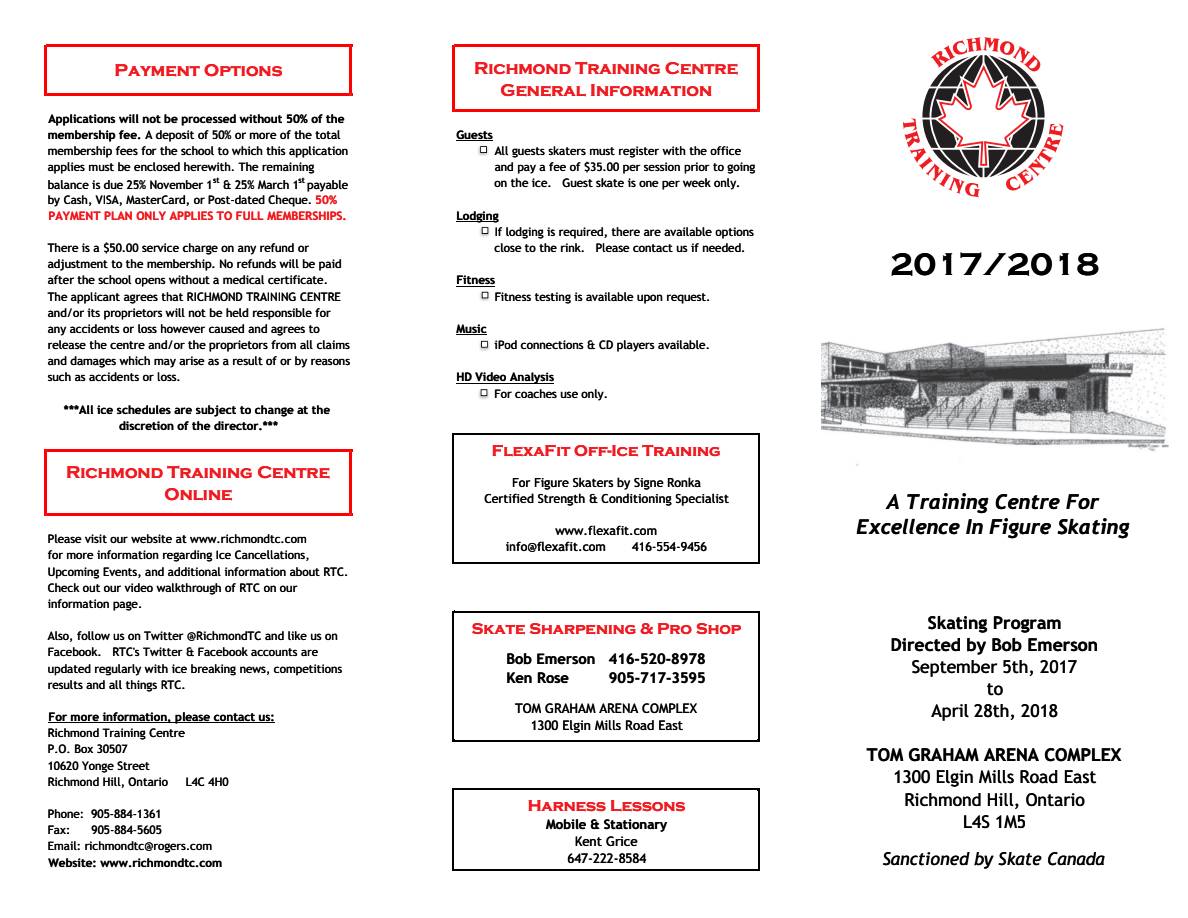
<style>
.page{position:relative;width:1188px;height:918px;background:#fff}
.page>*{position:absolute;margin:0;border:0;box-sizing:border-box;transform-origin:0 0}
.t1{font:32.4px "Copperplate Gothic Bold+T42+OKDSGU";color:#000}
.t2{font:20.55px "Trebuchet Bold Italic+T42+FUHAMN";color:#000}
.t3{font:17.7px/22px "Copperplate Gothic Bold+T42+YOBTQM";color:#ee1d23;text-align:center}
.t4{font:17.7px/22px "Trebuchet MS+T42+XOJAYI";color:#000;text-align:center}
.t5{font:17.7px "Trebuchet MS Bold+T42+GUHOVJ";color:#000}
.t6{font:17.7px "Trebuchet MS Italic+T42+GHGCHZ";color:#000}
.t7{font:16.2px "Copperplate Gothic Bold+T42+YOBTQM";color:#ee1d23}
.t8{font:14.7px/18.3px "Trebuchet MS Bold+T42+BOFZCH";color:#000}
.t9{font:13.2px/17px "Trebuchet MS+T42+SYDIXC";color:#000;text-align:center}
.t10{font:13.2px "Trebuchet MS Bold+T42+BOFZCH";color:#000}
.t11{font:12.45px/16.2px "Trebuchet MS+T42+SYDIXC";color:#000;text-align:center}
.t12{font:11.7px/16.2px "Trebuchet MS+T42+SYDIXC";color:#000}
.t13{font:11.7px/16.2px "Trebuchet MS Bold+T42+BOFZCH";color:#000;text-align:center}
.t14{font:11.7px "Trebuchet MS Bold+T42+BOFZCH";color:#ee1d23}
.t15{font:8.1px "Trebuchet MS+T42+SYDIXC";color:#000}
.s1{font-family:"Trebuchet MS Bold+T42+BOFZCH"}
.s2{font-family:"Trebuchet MS Bold+T42+BOFZCH";color:#ee1d23}
</style>
<div class="page">
<hr style="left:456px;top:140px;width:36px;height:1px;background:#000">
<hr style="left:456px;top:221px;width:42px;height:1px;background:#000">
<hr style="left:456px;top:286px;width:39px;height:1px;background:#000">
<hr style="left:456px;top:334px;width:31px;height:1px;background:#000">
<hr style="left:456px;top:383px;width:98px;height:1px;background:#000">
<hr style="left:49px;top:723px;width:226px;height:1px;background:#000">
<hr style="left:47px;top:45px;width:305px;height:2px;background:#f00">
<hr style="left:453px;top:45px;width:2px;height:67px;background:#f00">
<hr style="left:758px;top:47px;width:2px;height:65px;background:#f00">
<hr style="left:45px;top:45px;width:2px;height:51px;background:#f00">
<hr style="left:350px;top:47px;width:2px;height:49px;background:#f00">
<hr style="left:453px;top:433px;width:1px;height:131px;background:#000">
<hr style="left:758px;top:434px;width:1px;height:130px;background:#000">
<hr style="left:453px;top:611px;width:1px;height:131px;background:#000">
<hr style="left:758px;top:612px;width:1px;height:130px;background:#000">
<hr style="left:45px;top:449px;width:2px;height:67px;background:#f00">
<hr style="left:453px;top:789px;width:1px;height:82px;background:#000">
<hr style="left:350px;top:451px;width:2px;height:65px;background:#f00">
<hr style="left:758px;top:790px;width:1px;height:81px;background:#000">
<hr style="left:455px;top:45px;width:305px;height:2px;background:#f00">
<hr style="left:47px;top:93px;width:305px;height:3px;background:#f00">
<hr style="left:455px;top:110px;width:305px;height:2px;background:#f00">
<hr style="left:454px;top:433px;width:305px;height:1px;background:#000">
<hr style="left:47px;top:449px;width:305px;height:2px;background:#f00">
<hr style="left:47px;top:514px;width:305px;height:2px;background:#f00">
<hr style="left:454px;top:562px;width:305px;height:2px;background:#000">
<hr style="left:454px;top:611px;width:305px;height:1px;background:#000">
<hr style="left:454px;top:740px;width:305px;height:2px;background:#000">
<hr style="left:454px;top:789px;width:305px;height:1px;background:#000">
<hr style="left:454px;top:870px;width:305px;height:1px;background:#000">
<img style="left:478px;top:145px;width:11px;height:11px">
<img style="left:480px;top:226px;width:10px;height:11px">
<img style="left:480px;top:291px;width:10px;height:10px">
<img style="left:480px;top:340px;width:9px;height:11px">
<img style="left:479px;top:341px;width:11px;height:8px">
<img style="left:478px;top:389px;width:11px;height:10px">
<img style="left:821px;top:328px;width:348px;height:138px">
<svg style="left:903px;top:37px;width:161px;height:160px"></svg>
<h3 class="t3" style="left:115px;top:60px;width:169px">Payment Options</h3>
<p class="t13" style="left:49px;top:110px;width:297px">Applications will not be processed without 50% of the</p>
<p class="t12" style="left:48px;top:127px;width:302px"><span class="s1">membership fee.</span> A deposit of 50% or more of the total membership fees for the school to which this application applies must be enclosed herewith. The remaining</p>
<h3 class="t3" style="left:474px;top:57px;width:265px">Richmond Training Centre<br>General Information</h3>
<p class="t13" style="left:456px;top:127px;width:38px">Guests</p>
<p class="t12" style="left:495px;top:143px;width:262px">All guests skaters must register with the office and pay a fee of $35.00 per session prior to going</p>
<p class="t15" style="left:213px;top:175px;width:8px">st</p>
<p class="t12" style="left:223px;top:177px;width:77px">&amp; 25% March 1</p>
<p class="t15" style="left:298px;top:175px;width:8px">st</p>
<p class="t12" style="left:307px;top:177px;width:43px">payable</p>
<p class="t12" style="left:495px;top:175px;width:59px">on the ice.</p>
<p class="t13" style="left:456px;top:208px;width:44px">Lodging</p>
<p class="t12" style="left:495px;top:224px;width:261px">If lodging is required, there are available options close to the rink. Please contact us if needed.</p>
<p class="t13" style="left:456px;top:272px;width:40px">Fitness</p>
<p class="t12" style="left:495px;top:289px;width:217px">Fitness testing is available upon request.</p>
<p class="t13" style="left:456px;top:321px;width:32px">Music</p>
<p class="t12" style="left:495px;top:337px;width:217px">iPod connections &amp; CD players available.</p>
<p class="t12" style="left:562px;top:175px;width:180px">Guest skate is one per week only.</p>
<p class="t12" style="left:48px;top:178px;width:291px;line-height:14.7px">balance is due 25% November 1<br>by Cash, VISA, MasterCard, or Post-dated Cheque. <span class="s2">50%</span></p>
<p class="t14" style="left:49px;top:208px;width:300px">PAYMENT PLAN ONLY APPLIES TO FULL MEMBERSHIPS.</p>
<p class="t12" style="left:48px;top:240px;width:304px">There is a $50.00 service charge on any refund or adjustment to the membership. No refunds will be paid after the school opens without a medical certificate.<br>The applicant agrees that RICHMOND TRAINING CENTRE and/or its proprietors will not be held responsible for any accidents or loss however caused and agrees to release the centre and/or the proprietors from all claims</p>
<p class="t12" style="left:48px;top:353px;width:304px">and damages which may arise as a result of or by reasons such as accidents or loss.</p>
<p class="t13" style="left:64px;top:402px;width:268px">***All ice schedules are subject to change at the discretion of the director.***</p>
<h3 class="t3" style="left:66px;top:461px;width:265px">Richmond Training Centre<br>Online</h3>
<p class="t12" style="left:48px;top:531px;width:261px">Please visit our website at www.richmondtc.com</p>
<p class="t12" style="left:48px;top:547px;width:302px">for more information regarding Ice Cancellations, Upcoming Events, and additional information about RTC.<br>Check out our video walkthrough of RTC on our information page.</p>
<p class="t12" style="left:48px;top:628px;width:296px">Also, follow us on Twitter @RichmondTC and like us on Facebook. RTC's Twitter &amp; Facebook accounts are updated regularly with ice breaking news, competitions results and all things RTC.</p>
<p class="t13" style="left:49px;top:709px;width:228px">For more information, please contact us:</p>
<p class="t12" style="left:48px;top:725px;width:139px">Richmond Training Centre<br>P.O. Box 30507<br>10620 Yonge Street<br>Richmond Hill, Ontario</p>
<p class="t12" style="left:48px;top:806px;width:115px">Phone: 905-884-1361<br>Fax:</p>
<p class="t12" style="left:186px;top:774px;width:44px">L4C 4H0</p>
<p class="t12" style="left:48px;top:822px;width:166px;text-align:center">905-884-5605<br>Email: richmondtc@rogers.com</p>
<p class="t13" style="left:49px;top:854px;width:175px">Website: www.richmondtc.com</p>
<p class="t13" style="left:456px;top:369px;width:99px">HD Video Analysis</p>
<p class="t12" style="left:495px;top:386px;width:115px">For coaches use only.</p>
<h3 class="t7" style="left:492px;top:441px;width:230px">FlexaFit Off-Ice Training</h3>
<p class="t11" style="left:484px;top:474px;width:246px">For Figure Skaters by Signe Ronka<br>Certified Strength &amp; Conditioning Specialist</p>
<p class="t11" style="left:556px;top:523px;width:103px">www.flexafit.com</p>
<p class="t11" style="left:652px;top:539px;width:30px">- -</p>
<p class="t11" style="left:506px;top:539px;width:102px">info@flexafit.com</p>
<p class="t11" style="left:632px;top:539px;width:76px">416 554 9456</p>
<h3 class="t7" style="left:472px;top:619px;width:271px">Skate Sharpening &amp; Pro Shop</h3>
<p class="t8" style="left:506px;top:650px;width:201px">Bob Emerson 416-520-8978<br>Ken Rose</p>
<p class="t9" style="left:515px;top:700px;width:183px">TOM GRAHAM ARENA COMPLEX<br>1300 Elgin Mills Road East</p>
<p class="t8" style="left:609px;top:668px;width:98px">905-717-3595</p>
<h3 class="t7" style="left:528px;top:797px;width:159px">Harness Lessons</h3>
<p class="t10" style="left:546px;top:816px;width:123px">Mobile &amp; Stationary</p>
<p class="t9" style="left:567px;top:833px;width:81px">Kent Grice<br>647-222-8584</p>
<h1 class="t1" style="left:890px;top:246px;width:211px">2017/2018</h1>
<h2 class="t2" style="left:887px;top:489px;width:214px">A Training Centre For</h2>
<h2 class="t2" style="left:857px;top:514px;width:274px">Excellence In Figure Skating</h2>
<h3 class="t5" style="left:928px;top:612px;width:135px">Skating Program</h3>
<h3 class="t4" style="left:912px;top:656px;width:167px">September 5th, 2017 to<br>April 28th, 2018</h3>
<h3 class="t5" style="left:867px;top:744px;width:256px">TOM GRAHAM ARENA COMPLEX</h3>
<h3 class="t4" style="left:893px;top:766px;width:205px">1300 Elgin Mills Road East</h3>
<h3 class="t5" style="left:890px;top:634px;width:209px">Directed by Bob Emerson</h3>
<h3 class="t4" style="left:904px;top:788px;width:182px">Richmond Hill, Ontario<br>L4S 1M5</h3>
<h3 class="t6" style="left:882px;top:848px;width:224px">Sanctioned by Skate Canada</h3>
</div>
